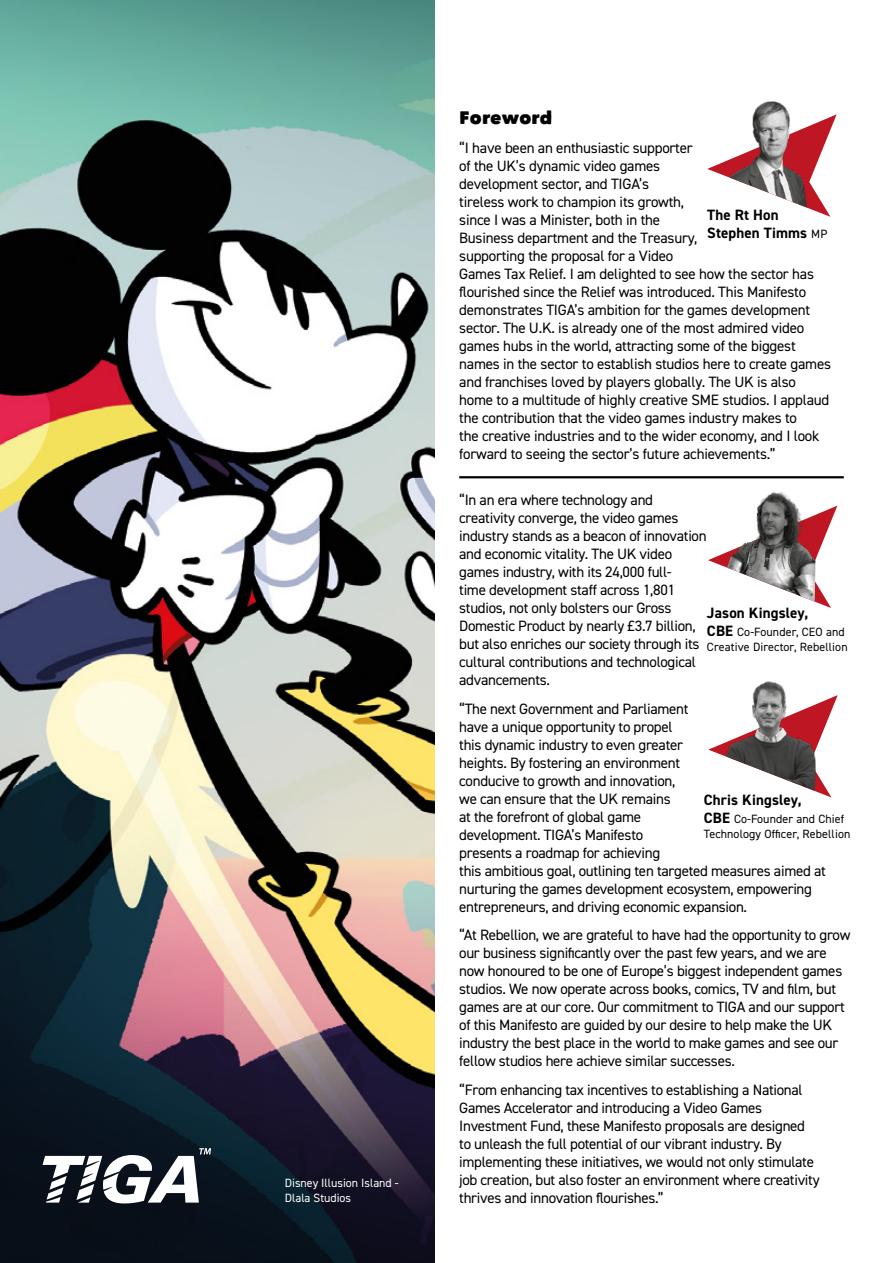
<style>
.page{position:relative;width:893px;height:1263px;background:#fff}
.page>*{position:absolute;margin:0;border:0;box-sizing:border-box;transform-origin:0 0}
.t1{font:18px "Matiz";letter-spacing:.01em;color:#000}
.t2{font:15px/18px "DIN2014";letter-spacing:-.02em;color:#000}
.t3{font:700 15px/18px "DIN2014";letter-spacing:.01em;color:#000}
.t4{font:12px/15px "DIN2014";letter-spacing:.01em;color:#000}
.t5{font:12px/14.4px "DIN2014";color:#fff}
.s1{font-weight:400;font-size:12px}
.s2{font-weight:700;font-size:15px}
</style>
<div class="page">
<img style="left:0;top:0;width:434px;height:1263px">
<svg style="left:43px;top:1148px;width:168px;height:55px"></svg>
<hr style="left:459px;top:476px;width:385px;height:2px;background:#000">
<svg style="left:708px;top:506px;width:129px;height:102px"></svg>
<img style="left:724px;top:476px;width:93px;height:126px">
<svg style="left:707px;top:114px;width:130px;height:103px"></svg>
<img style="left:729px;top:101px;width:85px;height:109px">
<svg style="left:708px;top:695px;width:130px;height:102px"></svg>
<img style="left:713px;top:681px;width:106px;height:110px">
<p class="t5" style="left:285px;top:1176px;width:115px">Disney Illusion Island -<br>Dlala Studios</p>
<p class="t1" style="left:459px;top:103px;width:94px">Foreword</p>
<p class="t2" style="left:459px;top:138px;width:373px">“I have been an enthusiastic supporter<br>of the UK’s dynamic video games<br>development sector, and TIGA’s<br>tireless work to champion its growth,<br>since I was a Minister, both in the<br>Business department and the Treasury,<br>supporting the proposal for a Video<br>Games Tax Relief. I am delighted to see how the sector has flourished since the Relief was introduced. This Manifesto demonstrates TIGA’s ambition for the games development sector. The U.K. is already one of the most admired video games hubs in the world, attracting some of the biggest names in the sector to establish studios here to create games and franchises loved by players globally. The UK is also home to a multitude of highly creative SME studios. I applaud the contribution that the video games industry makes to<br>the creative industries and to the wider economy, and I look forward to seeing the sector’s future achievements.”</p>
<p class="t2" style="left:459px;top:490px;width:249px">“In an era where technology and creativity converge, the video games industry stands as a beacon of innovation and economic vitality. The UK video games industry, with its 24,000 full-<br>time development staff across 1,801 studios, not only bolsters our Gross Domestic Product by nearly £3.7 billion, but also enriches our society through its cultural contributions and technological advancements.</p>
<p class="t2" style="left:459px;top:699px;width:368px">“The next Government and Parliament<br>have a unique opportunity to propel<br>this dynamic industry to even greater<br>heights. By fostering an environment<br>conducive to growth and innovation,<br>we can ensure that the UK remains<br>at the forefront of global game<br>development. TIGA’s Manifesto<br>presents a roadmap for achieving<br>this ambitious goal, outlining ten targeted measures aimed at nurturing the games development ecosystem, empowering entrepreneurs, and driving economic expansion.</p>
<p class="t2" style="left:459px;top:926px;width:393px">“At Rebellion, we are grateful to have had the opportunity to grow our business significantly over the past few years, and we are now honoured to be one of Europe’s biggest independent games studios. We now operate across books, comics, TV and film, but games are at our core. Our commitment to TIGA and our support of this Manifesto are guided by our desire to help make the UK industry the best place in the world to make games and see our fellow studios here achieve similar successes.</p>
<p class="t2" style="left:459px;top:1080px;width:362px">“From enhancing tax incentives to establishing a National Games Accelerator and introducing a Video Games Investment Fund, these Manifesto proposals are designed to unleash the full potential of our vibrant industry. By implementing these initiatives, we would not only stimulate job creation, but also foster an environment where creativity thrives and innovation flourishes.”</p>
<p class="t3" style="left:707px;top:206px;width:122px">The Rt Hon<br>Stephen Timms <span class="s1">MP</span></p>
<p class="t3" style="left:707px;top:603px;width:103px">Jason Kingsley,</p>
<p class="t4" style="left:707px;top:624px;width:142px"><span class="s2">CBE</span> Co-Founder, CEO and<br>Creative Director, Rebellion</p>
<p class="t3" style="left:704px;top:790px;width:99px">Chris Kingsley,</p>
<p class="t4" style="left:704px;top:811px;width:148px"><span class="s2">CBE</span> Co-Founder and Chief<br>Technology Officer, Rebellion</p>
</div>
